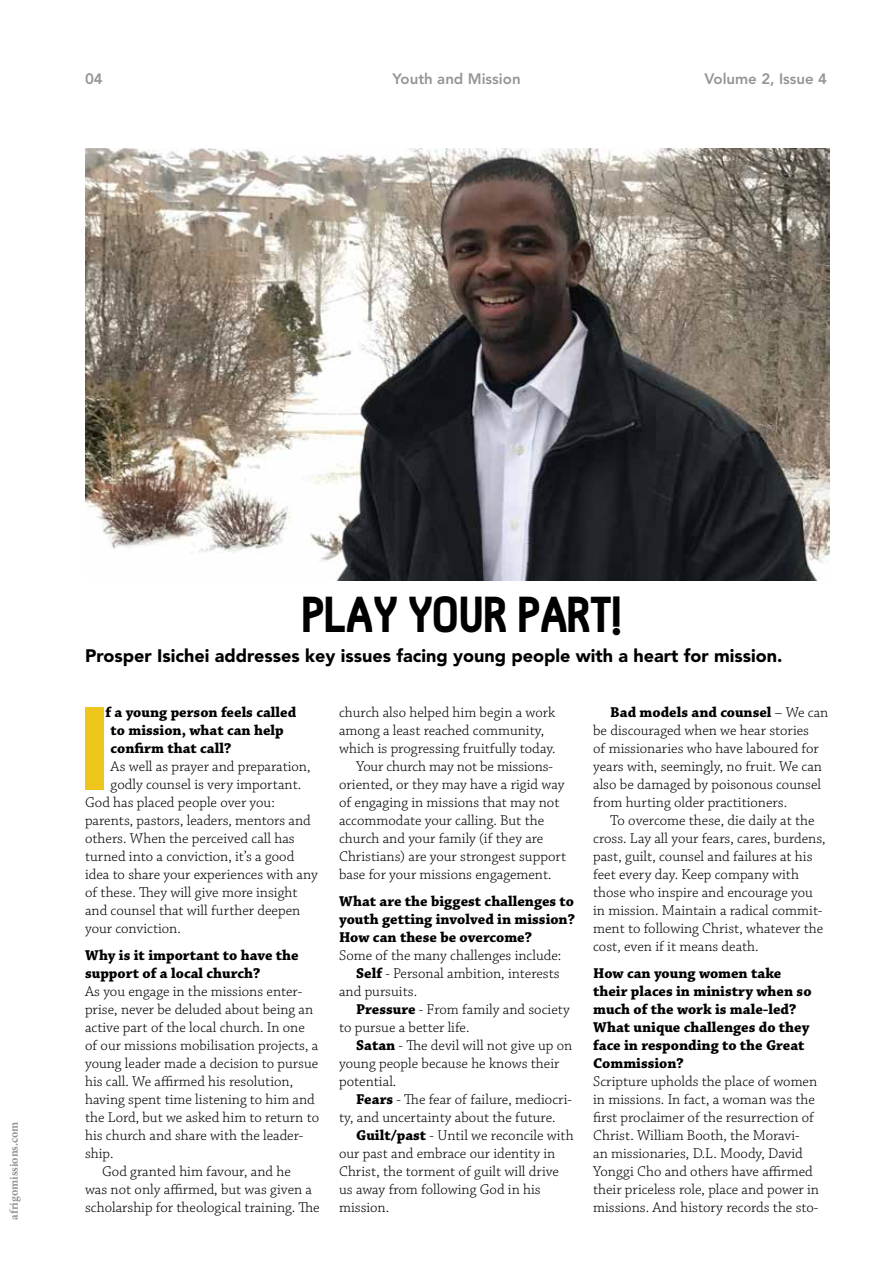
<style>
.page{position:relative;width:893px;height:1263px;background:#fff}
.page>*{position:absolute;margin:0;border:0;box-sizing:border-box;transform-origin:0 0}
.t1{font:900 49.5px "Hallosans";letter-spacing:-.015em;color:#000}
.t2{font:900 18px "Avenir";color:#000}
.t3{font:300 15px/18px "Chaparral Pro";color:#000}
.t4{font:700 15px/18px "Chaparral Pro";color:#000}
.t5{font:800 15px "Avenir";color:#939598}
.t6{font:700 12px "Minion Pro";color:#939598}
.s1{font-weight:700}
</style>
<div class="page">
<img style="left:85px;top:149px;width:744px;height:431px">
<div style="left:85px;top:707px;width:18px;height:82px;background:#edc51b"></div>
<p class="t5" style="left:85px;top:70px;width:19px">04</p>
<p class="t5" style="left:393px;top:70px;width:130px">Youth and Mission</p>
<p class="t5" style="left:704px;top:70px;width:124px">Volume 2, Issue 4</p>
<p class="t6" style="left:6px;top:1220px;width:100px;rotate:-90deg">afrigomissions.com</p>
<h1 class="t1" style="left:302px;top:588px;width:324px">PLAY YOUR PART!</h1>
<p class="t2" style="left:85px;top:645px;width:699px">Prosper Isichei addresses key issues facing young people with a heart for mission.</p>
<p class="t4" style="left:111px;top:704px;width:187px;text-indent:-5px">f a young person feels called to mission, what can help confirm that call?</p>
<p class="t3" style="left:111px;top:758px;width:201px">As well as prayer and preparation,</p>
<p class="t3" style="left:111px;top:776px;width:192px">godly counsel is very important.</p>
<p class="t3" style="left:85px;top:794px;width:191px">God has placed people over you:</p>
<p class="t3" style="left:85px;top:812px;width:227px">parents, pastors, leaders, mentors and</p>
<p class="t3" style="left:85px;top:830px;width:211px">others. When the perceived call has</p>
<p class="t3" style="left:85px;top:848px;width:211px">turned into a conviction, it’s a good</p>
<p class="t3" style="left:85px;top:866px;width:234px">idea to share your experiences with any</p>
<p class="t3" style="left:85px;top:884px;width:214px">of these. They will give more insight</p>
<p class="t3" style="left:85px;top:902px;width:217px">and counsel that will further deepen</p>
<p class="t3" style="left:85px;top:920px;width:97px">your conviction.</p>
<p class="t4" style="left:85px;top:947px;width:215px">Why is it important to have the support of a local church?</p>
<p class="t3" style="left:85px;top:983px;width:219px">As you engage in the missions enter-</p>
<p class="t3" style="left:85px;top:1001px;width:230px">prise, never be deluded about being an</p>
<p class="t3" style="left:85px;top:1019px;width:221px">active part of the local church. In one</p>
<p class="t3" style="left:85px;top:1037px;width:235px">of our missions mobilisation projects, a</p>
<p class="t3" style="left:85px;top:1055px;width:235px">young leader made a decision to pursue</p>
<p class="t3" style="left:85px;top:1073px;width:210px">his call. We affirmed his resolution,</p>
<p class="t3" style="left:85px;top:1091px;width:231px">having spent time listening to him and</p>
<p class="t3" style="left:85px;top:1109px;width:236px">the Lord, but we asked him to return to</p>
<p class="t3" style="left:85px;top:1127px;width:220px">his church and share with the leader-</p>
<p class="t3" style="left:85px;top:1145px;width:30px">ship.</p>
<p class="t3" style="left:102px;top:1163px;width:190px">God granted him favour, and he</p>
<p class="t3" style="left:85px;top:1181px;width:229px">was not only affirmed, but was given a</p>
<p class="t3" style="left:85px;top:1199px;width:236px">scholarship for theological training. The</p>
<p class="t3" style="left:339px;top:704px;width:218px">church also helped him begin a work</p>
<p class="t3" style="left:339px;top:722px;width:207px">among a least reached community,</p>
<p class="t3" style="left:339px;top:740px;width:218px">which is progressing fruitfully today.</p>
<p class="t3" style="left:356px;top:758px;width:198px">Your church may not be missions-</p>
<p class="t3" style="left:339px;top:776px;width:227px">oriented, or they may have a rigid way</p>
<p class="t3" style="left:339px;top:794px;width:222px">of engaging in missions that may not</p>
<p class="t3" style="left:339px;top:812px;width:207px">accommodate your calling. But the</p>
<p class="t3" style="left:339px;top:830px;width:206px">church and your family (if they are</p>
<p class="t3" style="left:339px;top:848px;width:229px">Christians) are your strongest support</p>
<p class="t3" style="left:339px;top:866px;width:214px">base for your missions engagement.</p>
<p class="t4" style="left:339px;top:893px;width:238px;text-align:justify">What are the biggest challenges to youth getting involved in mission?<br>How can these be overcome?</p>
<p class="t3" style="left:339px;top:947px;width:224px">Some of the many challenges include:</p>
<p class="t3" style="left:356px;top:965px;width:205px"><span class="s1">Self</span> - Personal ambition, interests</p>
<p class="t3" style="left:339px;top:983px;width:80px">and pursuits.</p>
<p class="t3" style="left:356px;top:1001px;width:215px"><span class="s1">Pressure</span> - From family and society</p>
<p class="t3" style="left:339px;top:1019px;width:132px">to pursue a better life.</p>
<p class="t3" style="left:356px;top:1037px;width:218px"><span class="s1">Satan</span> - The devil will not give up on</p>
<p class="t3" style="left:339px;top:1055px;width:222px">young people because he knows their</p>
<p class="t3" style="left:339px;top:1073px;width:59px">potential.</p>
<p class="t3" style="left:356px;top:1091px;width:217px"><span class="s1">Fears</span> - The fear of failure, mediocri-</p>
<p class="t3" style="left:339px;top:1109px;width:218px">ty, and uncertainty about the future.</p>
<p class="t3" style="left:356px;top:1127px;width:219px"><span class="s1">Guilt/past</span> - Until we reconcile with</p>
<p class="t3" style="left:339px;top:1145px;width:218px">our past and embrace our identity in</p>
<p class="t3" style="left:339px;top:1163px;width:221px">Christ, the torment of guilt will drive</p>
<p class="t3" style="left:339px;top:1181px;width:203px">us away from following God in his</p>
<p class="t3" style="left:339px;top:1199px;width:52px">mission.</p>
<p class="t3" style="left:593px;top:704px;width:237px;text-indent:17px"><span class="s1">Bad models and counsel</span> – We can be discouraged when we hear stories<br>of missionaries who have laboured for years with, seemingly, no fruit. We can also be damaged by poisonous counsel from hurting older practitioners.</p>
<p class="t3" style="left:593px;top:812px;width:234px;text-indent:17px">To overcome these, die daily at the cross. Lay all your fears, cares, burdens, past, guilt, counsel and failures at his feet every day. Keep company with those who inspire and encourage you in mission. Maintain a radical commit&shy;ment to following Christ, whatever the cost, even if it means death.</p>
<p class="t4" style="left:593px;top:965px;width:220px">How can young women take their places in ministry when so much of the work is male-led?<br>What unique challenges do they face in responding to the Great<br>Commission?</p>
<p class="t3" style="left:593px;top:1073px;width:227px">Scripture upholds the place of women in missions. In fact, a woman was the first proclaimer of the resurrection of Christ. William Booth, the Moravi-<br>an missionaries, D.L. Moody, David Yonggi Cho and others have affirmed their priceless role, place and power in missions. And history records the sto-</p>
</div>
